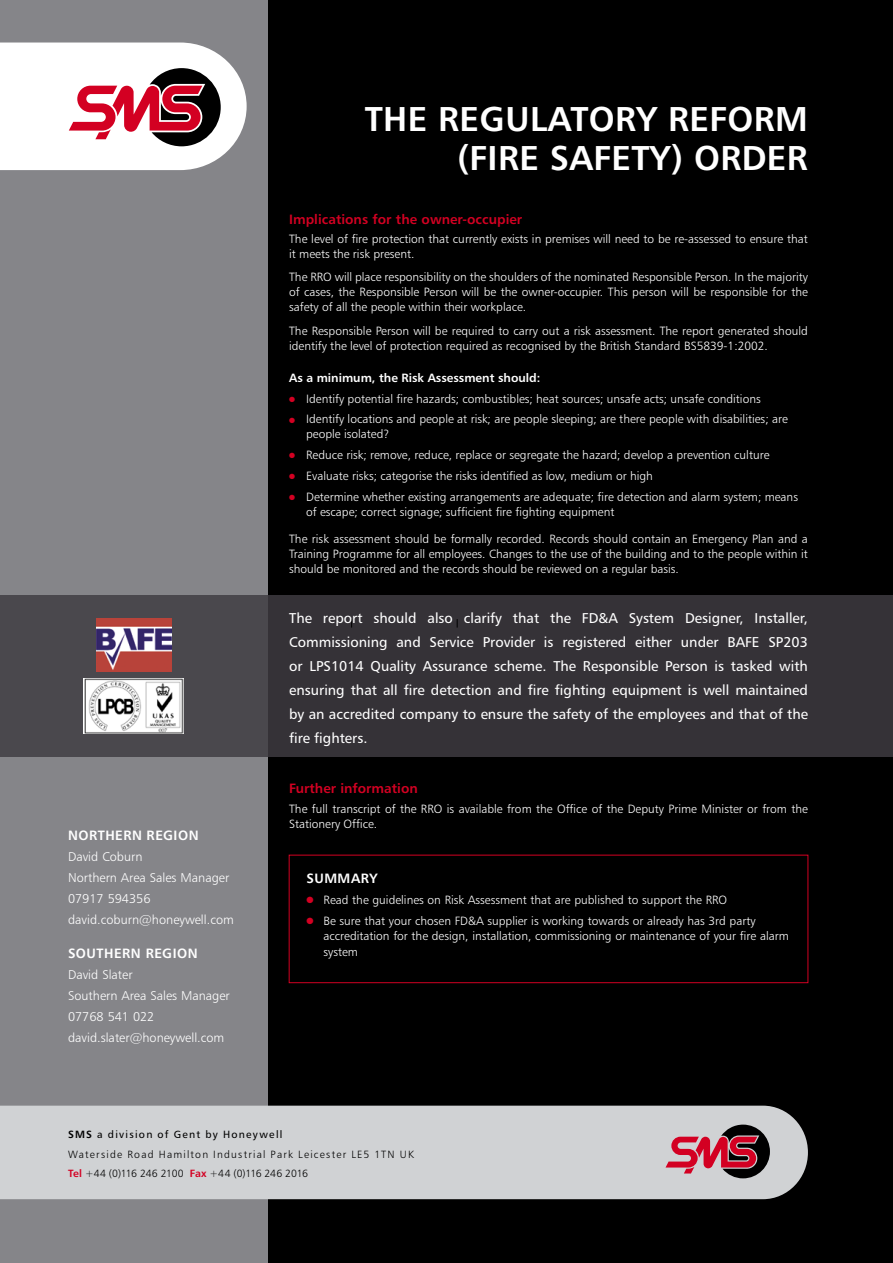
<style>
.page{position:relative;width:893px;height:1263px;background:#000}
.page>*{position:absolute;margin:0;border:0;box-sizing:border-box;transform-origin:0 0}
.main_head{font:34.5px/39.6px "Humanist 777 BT Bold B";letter-spacing:.01em;color:#fff;text-align:right}
.intro_text{font:14.25px/24px "Humanist 777 BT Roman B";color:#fff;text-align:justify}
._9pt_red_heading{font:13.5px "Humanist 777 BT Bold B";color:#d30022}
._9pt_WHITE_heading{font:13.5px "Humanist 777 BT Bold B";letter-spacing:.035em;color:#fff}
.intro_text-2{font:13.5px "Humanist 777 BT Bold B";letter-spacing:.035em;color:#fff}
._8_5pt_Product_intro{font:12.75px/21px "Humanist 777 BT Light B";color:#fff}
.intro_text-3{font:12px/15px "Humanist 777 BT Light B";color:#fff}
.feature_list{font:12px/15px "Humanist 777 BT Light B";color:#fff}
._8_5pt_list{font:12px/15px "Humanist 777 BT Light B";color:#fff}
.intro_text-4{font:12px "Humanist 777 BT Bold B";color:#fff}
.address_back{font:10.5px "Humanist 777 BT Light B";letter-spacing:.11em;color:#000}
.address_back-2{font:10.5px "Humanist 777 BT Light B";letter-spacing:-.02em;color:#000}
.address_back-3{font:10.5px "Humanist 777 BT Roman B";letter-spacing:.12em;color:#000}
.s1{color:#d30022}
.s2{font-family:"Humanist 777 BT Bold B"}
.s3{font-family:"Humanist 777 BT Bold B";color:#d30022}
</style>
<div class="page">
<div style="left:0;top:0;width:268px;height:1263px;background:#858589"></div>
<svg style="left:0;top:43px;width:247px;height:127px;background:#ddc5ca"></svg>
<div style="left:268px;top:595px;width:625px;height:162px;background:#353237"></div>
<div style="left:0;top:595px;width:268px;height:162px;background:#4a484d"></div>
<div style="left:289px;top:855px;width:519px;height:128px;border:1px solid #d30022"></div>
<img style="left:97px;top:619px;width:74px;height:52px">
<img style="left:84px;top:678px;width:100px;height:55px">
<div style="left:0;top:1106px;width:808px;height:93px;background:#d0d2d4"></div>
<svg style="left:665px;top:1124px;width:105px;height:54px"></svg>
<p class="intro_text-2" style="left:68px;top:827px;width:132px">Northern Region</p>
<p class="_8_5pt_Product_intro" style="left:68px;top:846px;width:167px">David Coburn<br>Northern Area Sales Manager<br>07917 594356 david.coburn@honeywell.com</p>
<p class="_9pt_WHITE_heading" style="left:68px;top:944px;width:131px">Southern Region</p>
<p class="_8_5pt_Product_intro" style="left:68px;top:963px;width:163px">David Slater<br>Southern Area Sales Manager<br>07768 541 022 david.slater@honeywell.com</p>
<p class="main_head" style="left:365px;top:98px;width:445px">The Regulatory Reform (Fire Safety) Order</p>
<p class="_9pt_red_heading" style="left:289px;top:210px;width:235px">I mplications for the owner-occupier</p>
<p class="intro_text-3" style="left:289px;top:231px;width:520px">The level of fire protection that currently exists in premises will need to be re-assessed to ensure that it meets the risk present.</p>
<p class="intro_text-3" style="left:289px;top:269px;width:520px;text-align:justify">The RRO will place responsibility on the shoulders of the nominated Responsible Person. In the majority of cases, the Responsible Person will be the owner-occupier. This person will be responsible for the safety of all the people within their workplace.</p>
<p class="intro_text-3" style="left:289px;top:323px;width:520px">The Responsible Person will be required to carry out a risk assessment. The report generated should identify the level of protection required as recognised by the British Standard BS5839-1:2002.</p>
<p class="intro_text-4" style="left:289px;top:370px;width:253px">As a minimum, the Risk Assessment should:</p>
<p class="feature_list" style="left:289px;top:391px;width:473px"><span class="s1">●</span> Identify potential fire hazards; combustibles; heat sources; unsafe acts; unsafe conditions</p>
<p class="feature_list" style="left:306px;top:411px;width:483px;text-indent:-17px"><span class="s1">●</span> Identify locations and people at risk; are people sleeping; are there people with disabilities; are people isolated?</p>
<p class="feature_list" style="left:289px;top:447px;width:482px"><span class="s1">●</span> Reduce risk; remove, reduce, replace or segregate the hazard; develop a prevention culture</p>
<p class="feature_list" style="left:289px;top:468px;width:365px"><span class="s1">●</span> Evaluate risks; categorise the risks identified as low, medium or high</p>
<p class="feature_list" style="left:306px;top:489px;width:493px;text-indent:-17px"><span class="s1">●</span> Determine whether existing arrangements are adequate; fire detection and alarm system; means of escape; correct signage; sufficient fire fighting equipment</p>
<p class="intro_text-3" style="left:289px;top:531px;width:520px;text-align:justify">The risk assessment should be formally recorded. Records should contain an Emergency Plan and a Training Programme for all employees. Changes to the use of the building and to the people within it should be monitored and the records should be reviewed on a regular basis.</p>
<p class="intro_text" style="left:289px;top:606px;width:520px">The report should also clarify that the FD&amp;A System Designer, Installer, Commissioning and Service Provider is registered either under BAFE SP203 or LPS1014 Quality Assurance scheme. The Responsible Person is tasked with ensuring that all fire detection and fire fighting equipment is well maintained by an accredited company to ensure the safety of the employees and that of the fire fighters.</p>
<p class="_9pt_red_heading" style="left:289px;top:780px;width:130px">Further information</p>
<p class="intro_text-3" style="left:289px;top:801px;width:520px">The full transcript of the RRO is available from the Office of the Deputy Prime Minister or from the<br>Stationery Office.</p>
<p class="_9pt_WHITE_heading" style="left:307px;top:870px;width:73px">Summary</p>
<p class="_8_5pt_list" style="left:307px;top:892px;width:422px"><span class="s1">●</span> Read the guidelines on Risk Assessment that are published to support the RRO</p>
<p class="_8_5pt_list" style="left:324px;top:913px;width:467px;text-indent:-17px"><span class="s1">●</span> Be sure that your chosen FD&amp;A supplier is working towards or already has 3rd party accreditation for the design, installation, commissioning or maintenance of your fire alarm</p>
<p class="_8_5pt_list" style="left:324px;top:944px;width:36px">system</p>
<p class="address_back-3" style="left:68px;top:1128px;width:216px"><span class="s2">SMS</span> a division of Gent by Honeywell</p>
<p class="address_back" style="left:68px;top:1147px;width:347px">Waterside Road Hamilton Industrial Park Leicester LE5 1TN UK</p>
<p class="address_back-2" style="left:68px;top:1167px;width:242px"><span class="s3">Tel</span> +44 (0)116 246 2100 <span class="s3">Fax</span> +44 (0)116 246 2016</p>
</div>
